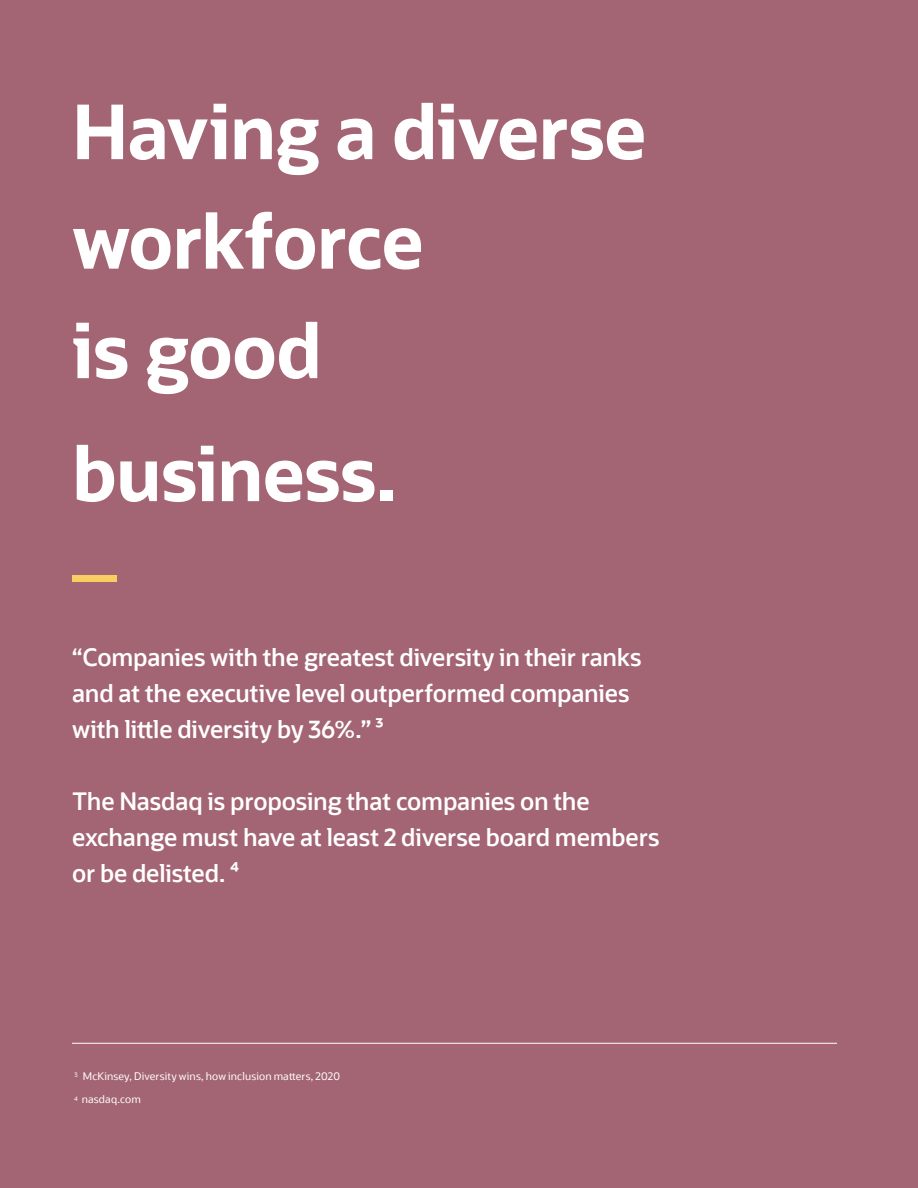
<style>
.page{position:relative;width:918px;height:1188px;background:#a36473}
.page>*{position:absolute;margin:0;border:0;box-sizing:border-box;transform-origin:0 0}
.t1{font:700 75px/109.5px "Oracle Sans";letter-spacing:-.015em;color:#fff}
.t2{font:600 24px/36px "Oracle Sans";letter-spacing:-.01em;color:#fff}
.t3{font:10.5px "Oracle Sans";letter-spacing:.015em;color:#fff}
</style>
<div class="page">
<hr style="left:72px;top:1043px;width:765px;height:1px;background:#fff">
<div style="left:72px;top:575px;width:45px;height:6px;background:#f9cd61"></div>
<p class="t1" style="left:72px;top:78px;width:576px">Having a diverse workforce<br>is good</p>
<h1 class="t1" style="left:72px;top:420px;width:327px">business.</h1>
<p class="t2" style="left:72px;top:640px;width:571px">“Companies with the greatest diversity in their ranks and at the executive level outperformed companies</p>
<p class="t2" style="left:72px;top:712px;width:313px">with little diversity by 36%.” ³</p>
<p class="t2" style="left:72px;top:784px;width:519px">The Nasdaq is proposing that companies on the</p>
<h2 class="t2" style="left:72px;top:820px;width:589px">exchange must have at least 2 diverse board members or be delisted. ⁴</h2>
<p class="t3" style="left:75px;top:1070px;width:267px"><sup>3</sup> McKinsey, Diversity wins, how inclusion matters, 2020</p>
<p class="t3" style="left:74px;top:1093px;width:68px"><sup>4</sup> nasdaq.com</p>
</div>
